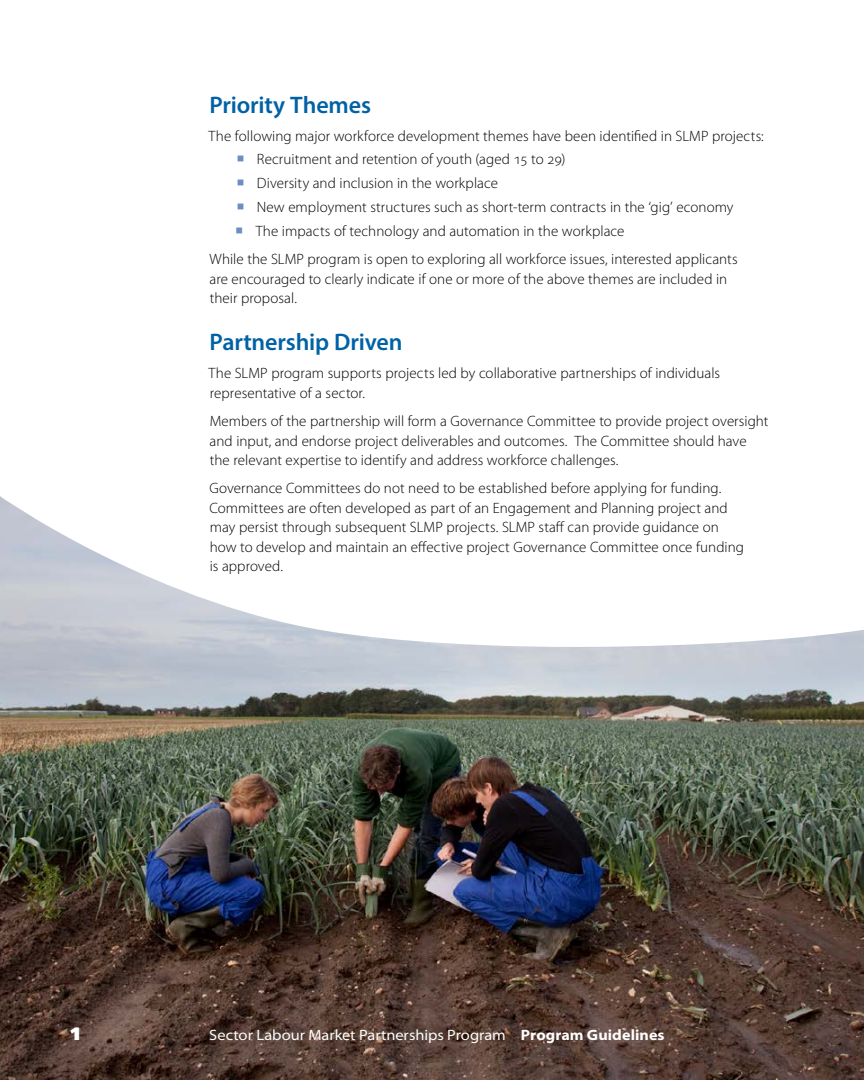
<style>
.page{position:relative;width:864px;height:1080px;background:#fff}
.page>*{position:absolute;margin:0;border:0;box-sizing:border-box;transform-origin:0 0}
.t1{font:600 24px "Myriad Pro";letter-spacing:-.005em;color:#0062a5}
.t2{font:900 18px "Frutiger LT Std";color:#fff}
.Text_-_Main{font:300 15px/19.5px "Myriad Pro";letter-spacing:.005em;color:#000}
.t3{font:semi-expanded 15px "Myriad Pro";letter-spacing:-.005em;color:#fff}
.s1{color:#6c8ec1}
.s2{font-weight:700}
</style>
<div class="page">
<img style="left:0;top:496px;width:864px;height:584px">
<h2 class="t1" style="left:209px;top:89px;width:163px">Priority Themes</h2>
<p class="Text_-_Main" style="left:209px;top:126px;width:557px">The following major workforce development themes have been identified in SLMP projects:</p>
<p class="Text_-_Main" style="left:237px;top:150px;width:331px"><span class="s1">○</span> Recruitment and retention of youth (aged 15 to 29)</p>
<p class="Text_-_Main" style="left:237px;top:174px;width:263px"><span class="s1">○</span> Diversity and inclusion in the workplace</p>
<p class="Text_-_Main" style="left:237px;top:198px;width:499px"><span class="s1">○</span> New employment structures such as short-term contracts in the ‘gig’ economy</p>
<p class="Text_-_Main" style="left:235px;top:221px;width:391px"><span class="s1">○</span> The impacts of technology and automation in the workplace</p>
<p class="Text_-_Main" style="left:210px;top:250px;width:530px">While the SLMP program is open to exploring all workforce issues, interested applicants are encouraged to clearly indicate if one or more of the above themes are included in their proposal.</p>
<h2 class="t1" style="left:209px;top:327px;width:195px">Partnership Driven</h2>
<p class="Text_-_Main" style="left:209px;top:364px;width:513px">The SLMP program supports projects led by collaborative partnerships of individuals representative of a sector.</p>
<p class="Text_-_Main" style="left:210px;top:412px;width:560px">Members of the partnership will form a Governance Committee to provide project oversight and input, and endorse project deliverables and outcomes. The Committee should have the relevant expertise to identify and address workforce challenges.</p>
<p class="Text_-_Main" style="left:209px;top:479px;width:536px">Governance Committees do not need to be established before applying for funding.<br>Committees are often developed as part of an Engagement and Planning project and may persist through subsequent SLMP projects. SLMP staff can provide guidance on how to develop and maintain an effective project Governance Committee once funding is approved.</p>
<p class="t2" style="left:71px;top:1022px;width:11px">1</p>
<p class="t3" style="left:209px;top:1026px;width:457px">Sector Labour Market Partnerships Program <span class="s2">Program Guidelines</span></p>
</div>
